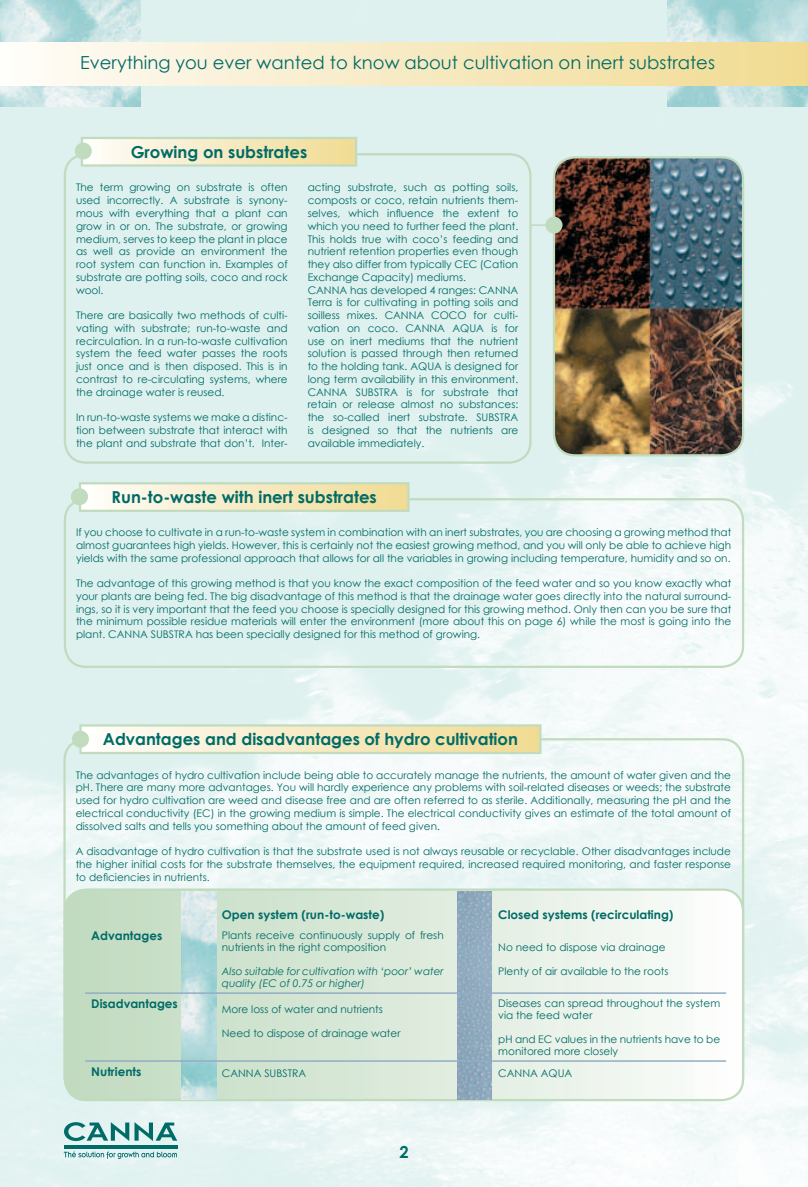
<style>
.page{position:relative;width:808px;height:1187px;background:#fff}
.page>*{position:absolute;margin:0;border:0;box-sizing:border-box;transform-origin:0 0}
.t1{font:18px "Century Gothic";color:#006b66}
.t2{font:700 16.5px "Century Gothic";color:#006b66}
.t3{font:700 12px "Century Gothic";color:#006b66}
.t4{font:10.5px/12.8px "Century Gothic";color:#006b66;text-align:justify}
.t5{font:italic 10.5px/12px "Century Gothic";color:#006b66}
</style>
<div class="page">
<img style="left:0;top:0;width:808px;height:1186px">
<img style="left:554px;top:157px;width:189px;height:298px">
<div style="left:553px;top:156px;width:191px;height:300px;border:2px solid #c1dbbf;border-radius:21px"></div>
<img style="left:0;top:0;width:140px;height:106px">
<img style="left:668px;top:0;width:140px;height:106px">
<div style="left:0;top:43px;width:808px;height:42px;background:linear-gradient(to right,#fefcf8,#f1da91)"></div>
<div style="left:80px;top:725px;width:460px;height:28px;background:linear-gradient(to right,#fefdfb,#f1db92)"></div>
<div style="left:79px;top:724px;width:462px;height:30px;border:2px solid #c1dbbf"></div>
<div style="left:72px;top:730px;width:17px;height:17px;background:#c1dbbf;border-radius:50%"></div>
<svg style="left:65px;top:889px;width:678px;height:210px"></svg>
<div style="left:64px;top:888px;width:680px;height:213px;border:2px solid #c1dbbf;border-radius:21px"></div>
<img style="left:457px;top:891px;width:34px;height:208px">
<img style="left:182px;top:891px;width:34px;height:207px">
<hr style="left:85px;top:992px;width:113px;height:1px;background:#92adc5">
<svg style="left:198px;top:992px;width:18px;height:1px"></svg>
<hr style="left:216px;top:992px;width:234px;height:1px;background:#92adc5">
<hr style="left:450px;top:992px;width:42px;height:1px;background:#92adc5">
<hr style="left:492px;top:992px;width:234px;height:1px;background:#92adc5">
<hr style="left:85px;top:1060px;width:113px;height:1px;background:#92adc5">
<svg style="left:198px;top:1060px;width:18px;height:1px"></svg>
<hr style="left:216px;top:1060px;width:234px;height:1px;background:#92adc5">
<hr style="left:450px;top:1060px;width:42px;height:1px;background:#92adc5">
<hr style="left:492px;top:1060px;width:234px;height:1px;background:#92adc5">
<svg style="left:64px;top:1122px;width:113px;height:18px"></svg>
<svg style="left:64px;top:1144px;width:113px;height:4px"></svg>
<svg style="left:64px;top:1151px;width:113px;height:7px"></svg>
<div style="left:64px;top:153px;width:467px;height:310px;border:2px solid #c1dbbf;border-radius:21px"></div>
<div style="left:82px;top:138px;width:274px;height:27px;background:linear-gradient(to right,#fefdfb,#f1db92)"></div>
<div style="left:81px;top:137px;width:276px;height:30px;border:2px solid #c1dbbf"></div>
<div style="left:75px;top:142px;width:17px;height:17px;background:#c1dbbf;border-radius:50%"></div>
<div style="left:64px;top:498px;width:680px;height:170px;border:2px solid #c1dbbf;border-radius:21px"></div>
<div style="left:80px;top:483px;width:328px;height:28px;background:linear-gradient(to right,#fefdfb,#f1db92)"></div>
<div style="left:79px;top:482px;width:331px;height:30px;border:2px solid #c1dbbf"></div>
<div style="left:71px;top:488px;width:17px;height:17px;background:#c1dbbf;border-radius:50%"></div>
<div style="left:545px;top:216px;width:17px;height:18px;background:#c1dbbf;border-radius:50%"></div>
<hr style="left:531px;top:224px;width:24px;height:2px;background:#c1dbbf">
<h1 class="t1" style="left:80px;top:50px;width:636px">Everything you ever wanted to know about cultivation on inert substrates</h1>
<h2 class="t2" style="left:131px;top:139px;width:178px">Growing on substrates</h2>
<p class="t4" style="left:76px;top:181px;width:213px">The term growing on substrate is often used incorrectly. A substrate is synony&shy;mous with everything that a plant can grow in or on. The substrate, or growing medium, serves to keep the plant in place as well as provide an environment the root system can function in. Examples of substrate are potting soils, coco and rock wool.</p>
<p class="t4" style="left:76px;top:309px;width:213px">There are basically two methods of culti&shy;vating with substrate; run-to-waste and recirculation. In a run-to-waste cultivation system the feed water passes the roots just once and is then disposed. This is in contrast to re-circulating systems, where the drainage water is reused.</p>
<p class="t4" style="left:76px;top:411px;width:213px">In run-to-waste systems we make a distinc&shy;tion between substrate that interact with the plant and substrate that don’t. Inter-</p>
<p class="t4" style="left:308px;top:181px;width:212px;text-align:left">acting substrate, such as potting soils, composts or coco, retain nutrients them&shy;selves, which influence the extent to which you need to further feed the plant.<br>This holds true with coco’s feeding and nutrient retention properties even though they also differ from typically CEC (Cation Exchange Capacity) mediums.<br>CANNA has developed 4 ranges: CANNA Terra is for cultivating in potting soils and soilless mixes. CANNA COCO for culti&shy;vation on coco. CANNA AQUA is for use on inert mediums that the nutrient solution is passed through then returned to the holding tank. AQUA is designed for long term availability in this environment.<br>CANNA SUBSTRA is for substrate that retain or release almost no substances: the so-called inert substrate. SUBSTRA is designed so that the nutrients are available immediately.</p>
<h2 class="t2" style="left:112px;top:484px;width:267px">Run-to-waste with inert substrates</h2>
<p class="t4" style="left:76px;top:525px;width:657px">If you choose to cultivate in a run-to-waste system in combination with an inert substrates, you are choosing a growing method that almost guarantees high yields. However, this is certainly not the easiest growing method, and you will only be able to achieve high yields with the same professional approach that allows for all the variables in growing including temperature, humidity and so on.</p>
<p class="t4" style="left:76px;top:576px;width:657px">The advantage of this growing method is that you know the exact composition of the feed water and so you know exactly what your plants are being fed. The big disadvantage of this method is that the drainage water goes directly into the natural surround&shy;ings, so it is very important that the feed you choose is specially designed for this growing method. Only then can you be sure that the minimum possible residue materials will enter the environment (more about this on page 6) while the most is going into the plant. CANNA SUBSTRA has been specially designed for this method of growing.</p>
<h2 class="t2" style="left:103px;top:726px;width:417px">Advantages and disadvantages of hydro cultivation</h2>
<p class="t4" style="left:76px;top:768px;width:657px">The advantages of hydro cultivation include being able to accurately manage the nutrients, the amount of water given and the pH. There are many more advantages. You will hardly experience any problems with soil-related diseases or weeds; the substrate used for hydro cultivation are weed and disease free and are often referred to as sterile. Additionally, measuring the pH and the electrical conductivity (EC) in the growing medium is simple. The electrical conductivity gives an estimate of the total amount of dissolved salts and tells you something about the amount of feed given.</p>
<p class="t4" style="left:76px;top:844px;width:657px">A disadvantage of hydro cultivation is that the substrate used is not always reusable or recyclable. Other disadvantages include the higher initial costs for the substrate themselves, the equipment required, increased required monitoring, and faster response to deficiencies in nutrients.</p>
<p class="t3" style="left:222px;top:905px;width:164px">Open system (run-to-waste)</p>
<p class="t3" style="left:498px;top:905px;width:177px">Closed systems (recirculating)</p>
<p class="t3" style="left:91px;top:926px;width:73px">Advantages</p>
<p class="t4" style="left:222px;top:929px;width:223px;line-height:12px">Plants receive continuously supply of fresh nutrients in the right composition</p>
<p class="t5" style="left:222px;top:965px;width:223px">Also suitable for cultivation with ‘poor’ water quality (EC of 0.75 or higher)</p>
<p class="t3" style="left:91px;top:994px;width:88px">Disadvantages</p>
<p class="t4" style="left:222px;top:1002px;width:163px">More loss of water and nutrients</p>
<p class="t4" style="left:222px;top:1026px;width:180px">Need to dispose of drainage water</p>
<p class="t4" style="left:498px;top:940px;width:169px">No need to dispose via drainage</p>
<p class="t4" style="left:498px;top:964px;width:172px">Plenty of air available to the roots</p>
<p class="t4" style="left:498px;top:996px;width:223px;line-height:12px">Diseases can spread throughout the system via the feed water</p>
<p class="t4" style="left:498px;top:1032px;width:223px;line-height:12px">pH and EC values in the nutrients have to be monitored more closely</p>
<p class="t3" style="left:91px;top:1062px;width:52px">Nutrients</p>
<p class="t4" style="left:222px;top:1066px;width:86px">CANNA SUBSTRA</p>
<p class="t4" style="left:498px;top:1066px;width:76px">CANNA AQUA</p>
<h2 class="t2" style="left:399px;top:1139px;width:11px">2</h2>
</div>
